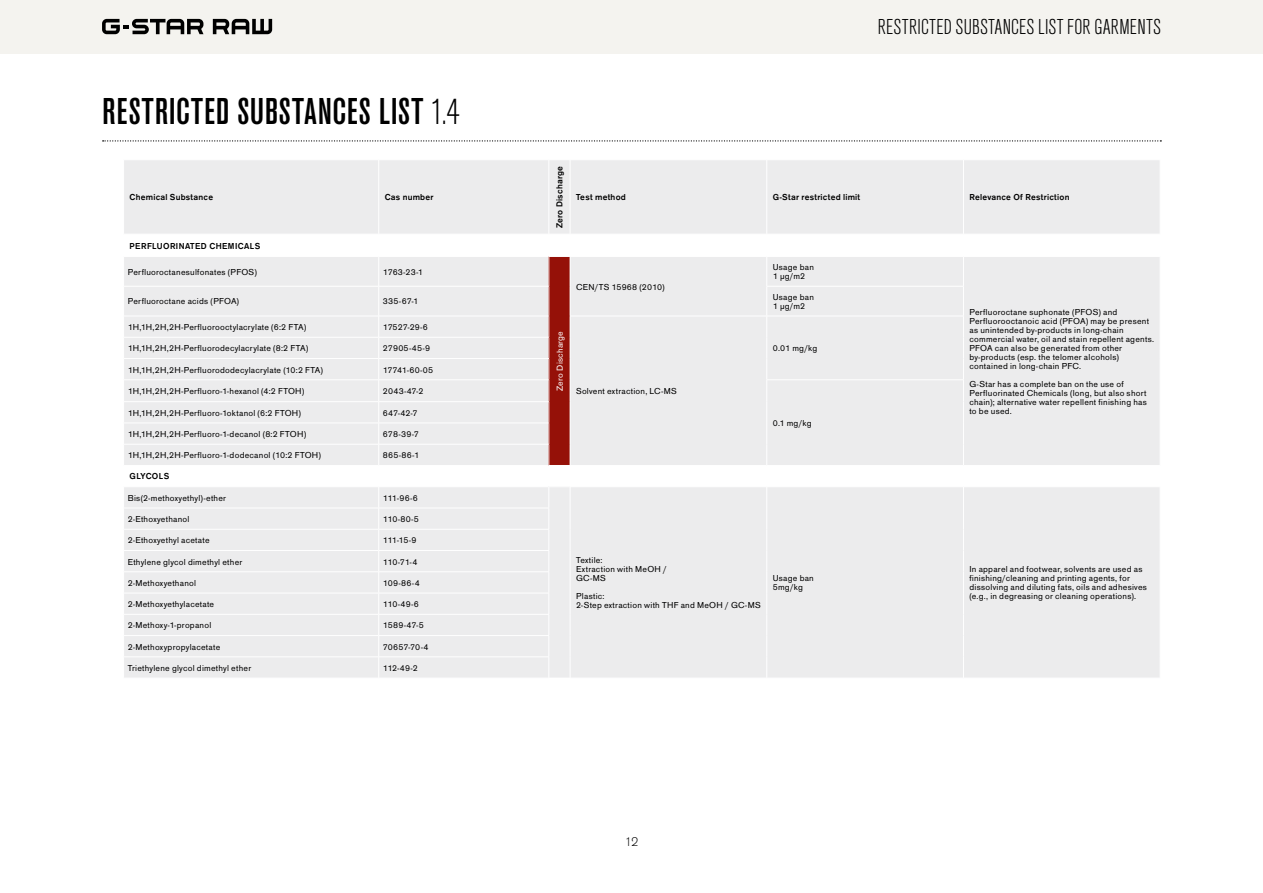
<style>
.page{position:relative;width:1263px;height:893px;background:#fff}
.page>*{position:absolute;margin:0;border:0;box-sizing:border-box;transform-origin:0 0}
.t1{font:condensed 39px "G Star";letter-spacing:.015em;color:#000}
.t2{font:300 condensed 22.5px "Gstar";letter-spacing:.025em;color:#000}
.t3{font:300 13.5px "G Star";color:#000}
.t4{font:9px/9px "G Star";letter-spacing:.025em;color:#000}
.t5{font:500 9px "G Star";letter-spacing:.025em;color:#000}
.t6{font:500 9px "G Star";letter-spacing:.045em;color:#000}
.t7{font:9px "G Star";letter-spacing:.025em;color:#fff}
.t8{font:9px "G Star";letter-spacing:-.02em;color:#000}
.s1{font-family:"Gstar";font-weight:300}
</style>
<div class="page">
<svg style="left:103px;top:140px;width:1058px;height:2px"></svg>
<div style="left:124px;top:160px;width:1036px;height:74px;background:#ececed"></div>
<hr style="left:378px;top:160px;width:1px;height:74px;background:#fff">
<hr style="left:549px;top:160px;width:1px;height:74px;background:#fff">
<hr style="left:570px;top:160px;width:1px;height:74px;background:#fff">
<hr style="left:766px;top:160px;width:1px;height:74px;background:#fff">
<hr style="left:963px;top:160px;width:1px;height:74px;background:#fff">
<div style="left:124px;top:257px;width:1036px;height:421px;background:#ececed"></div>
<div style="left:549px;top:256px;width:21px;height:209px;background:#951108"></div>
<hr style="left:124px;top:465px;width:255px;height:1px;background:#fff">
<hr style="left:379px;top:465px;width:170px;height:1px;background:#fff">
<hr style="left:570px;top:316px;width:197px;height:1px;background:#fff">
<hr style="left:570px;top:465px;width:197px;height:1px;background:#fff">
<hr style="left:766px;top:286px;width:198px;height:1px;background:#fff">
<hr style="left:767px;top:316px;width:197px;height:1px;background:#fff">
<hr style="left:766px;top:379px;width:198px;height:1px;background:#fff">
<hr style="left:767px;top:465px;width:196px;height:1px;background:#fff">
<hr style="left:963px;top:465px;width:197px;height:1px;background:#fff">
<hr style="left:124px;top:286px;width:255px;height:1px;background:#fff">
<hr style="left:124px;top:316px;width:255px;height:1px;background:#fff">
<hr style="left:124px;top:337px;width:255px;height:1px;background:#fff">
<hr style="left:124px;top:358px;width:255px;height:1px;background:#fff">
<hr style="left:124px;top:379px;width:255px;height:1px;background:#fff">
<hr style="left:124px;top:401px;width:255px;height:1px;background:#fff">
<hr style="left:124px;top:423px;width:255px;height:1px;background:#fff">
<hr style="left:124px;top:444px;width:255px;height:1px;background:#fff">
<hr style="left:124px;top:486px;width:255px;height:1px;background:#fff">
<hr style="left:124px;top:508px;width:255px;height:1px;background:#fff">
<hr style="left:124px;top:529px;width:255px;height:1px;background:#fff">
<hr style="left:124px;top:550px;width:255px;height:1px;background:#fff">
<hr style="left:124px;top:571px;width:255px;height:1px;background:#fff">
<hr style="left:124px;top:593px;width:255px;height:1px;background:#fff">
<hr style="left:124px;top:614px;width:255px;height:1px;background:#fff">
<hr style="left:124px;top:635px;width:255px;height:1px;background:#fff">
<hr style="left:124px;top:657px;width:255px;height:1px;background:#fff">
<svg style="left:378px;top:257px;width:1px;height:29px"></svg>
<hr style="left:379px;top:286px;width:170px;height:1px;background:#fff">
<hr style="left:378px;top:286px;width:1px;height:30px;background:#fff">
<hr style="left:379px;top:316px;width:170px;height:1px;background:#fff">
<hr style="left:379px;top:337px;width:170px;height:1px;background:#fff">
<hr style="left:379px;top:358px;width:170px;height:1px;background:#fff">
<hr style="left:379px;top:379px;width:170px;height:1px;background:#fff">
<hr style="left:379px;top:401px;width:170px;height:1px;background:#fff">
<hr style="left:379px;top:423px;width:170px;height:1px;background:#fff">
<hr style="left:379px;top:444px;width:170px;height:1px;background:#fff">
<svg style="left:378px;top:317px;width:1px;height:148px"></svg>
<hr style="left:379px;top:486px;width:170px;height:1px;background:#fff">
<hr style="left:379px;top:508px;width:170px;height:1px;background:#fff">
<hr style="left:379px;top:529px;width:170px;height:1px;background:#fff">
<hr style="left:379px;top:550px;width:170px;height:1px;background:#fff">
<hr style="left:379px;top:571px;width:170px;height:1px;background:#fff">
<hr style="left:379px;top:593px;width:170px;height:1px;background:#fff">
<hr style="left:379px;top:614px;width:170px;height:1px;background:#fff">
<hr style="left:379px;top:635px;width:170px;height:1px;background:#fff">
<hr style="left:379px;top:657px;width:170px;height:1px;background:#fff">
<svg style="left:378px;top:487px;width:1px;height:191px"></svg>
<hr style="left:549px;top:286px;width:1px;height:30px;background:#fff">
<svg style="left:549px;top:256px;width:22px;height:30px"></svg>
<hr style="left:570px;top:286px;width:1px;height:30px;background:#fff">
<svg style="left:549px;top:316px;width:22px;height:150px"></svg>
<hr style="left:570px;top:486px;width:197px;height:1px;background:#fff">
<div style="left:549px;top:486px;width:22px;height:192px;background:#ececed"></div>
<svg style="left:766px;top:257px;width:1px;height:29px"></svg>
<hr style="left:766px;top:286px;width:1px;height:30px;background:#fff">
<svg style="left:766px;top:317px;width:1px;height:148px"></svg>
<hr style="left:767px;top:486px;width:196px;height:1px;background:#fff">
<svg style="left:766px;top:487px;width:1px;height:191px"></svg>
<svg style="left:963px;top:257px;width:1px;height:29px"></svg>
<hr style="left:963px;top:286px;width:1px;height:30px;background:#fff">
<svg style="left:963px;top:317px;width:1px;height:148px"></svg>
<hr style="left:963px;top:486px;width:197px;height:1px;background:#fff">
<svg style="left:963px;top:487px;width:1px;height:191px"></svg>
<div style="left:0;top:0;width:1263px;height:53px;background:#f4f3ef"></div>
<svg style="left:213px;top:19px;width:59px;height:15px"></svg>
<svg style="left:102px;top:19px;width:101px;height:15px"></svg>
<h1 class="t1" style="left:102px;top:84px;width:359px">RESTRICTED SUBSTANCES LIST <span class="s1">1.4</span></h1>
<p class="t5" style="left:130px;top:190px;width:85px">Chemical Substance</p>
<p class="t5" style="left:385px;top:190px;width:50px">Cas number</p>
<p class="t6" style="left:130px;top:239px;width:132px">PERFLUORINATED CHEMICALS</p>
<p class="t4" style="left:128px;top:267px;width:131px">Perfluoroctanesulfonates (PFOS)</p>
<p class="t4" style="left:383px;top:267px;width:41px">1763-23-1</p>
<h2 class="t2" style="left:878px;top:11px;width:284px">RESTRICTED SUBSTANCES LIST FOR GARMENTS</h2>
<p class="t5" style="left:553px;top:228px;width:63px;rotate:-90deg">Zero Discharge</p>
<p class="t5" style="left:576px;top:190px;width:51px">Test method</p>
<p class="t5" style="left:773px;top:190px;width:89px">G-Star restricted limit</p>
<p class="t5" style="left:969px;top:190px;width:102px">Relevance Of Restriction</p>
<p class="t4" style="left:576px;top:281px;width:90px">CEN/TS 15968 (2010)</p>
<p class="t4" style="left:773px;top:262px;width:43px">Usage ban<br>1 µg/m2</p>
<p class="t4" style="left:128px;top:296px;width:113px">Perfluoroctane acids (PFOA)</p>
<p class="t4" style="left:383px;top:296px;width:37px">335-67-1</p>
<p class="t4" style="left:773px;top:292px;width:43px">Usage ban<br>1 µg/m2</p>
<p class="t4" style="left:128px;top:322px;width:180px">1H,1H,2H,2H-Perfluorooctylacrylate (6:2 FTA)</p>
<p class="t4" style="left:383px;top:322px;width:47px">17527-29-6</p>
<p class="t7" style="left:553px;top:391px;width:62px;rotate:-90deg">Zero Discharge</p>
<p class="t4" style="left:128px;top:343px;width:182px">1H,1H,2H,2H-Perfluorodecylacrylate (8:2 FTA)</p>
<p class="t4" style="left:383px;top:343px;width:49px">27905-45-9</p>
<p class="t4" style="left:773px;top:343px;width:46px">0.01 mg/kg</p>
<p class="t4" style="left:128px;top:364px;width:197px">1H,1H,2H,2H-Perfluorododecylacrylate (10:2 FTA)</p>
<p class="t8" style="left:383px;top:363px;width:52px">17741-60-05</p>
<p class="t4" style="left:128px;top:386px;width:178px">1H,1H,2H,2H-Perfluoro-1-hexanol (4:2 FTOH)</p>
<p class="t4" style="left:383px;top:386px;width:42px">2043-47-2</p>
<p class="t4" style="left:773px;top:418px;width:40px">0.1 mg/kg</p>
<p class="t4" style="left:576px;top:386px;width:102px">Solvent extraction, LC-MS</p>
<p class="t4" style="left:128px;top:407px;width:175px">1H,1H,2H,2H-Perfluoro-1oktanol (6:2 FTOH)</p>
<p class="t4" style="left:383px;top:407px;width:36px">647-42-7</p>
<p class="t4" style="left:128px;top:429px;width:180px">1H,1H,2H,2H-Perfluoro-1-decanol (8:2 FTOH)</p>
<p class="t4" style="left:383px;top:429px;width:37px">678-39-7</p>
<p class="t4" style="left:128px;top:450px;width:195px">1H,1H,2H,2H-Perfluoro-1-dodecanol (10:2 FTOH)</p>
<p class="t4" style="left:383px;top:450px;width:38px">865-86-1</p>
<p class="t6" style="left:130px;top:470px;width:41px">GLYCOLS</p>
<p class="t4" style="left:128px;top:493px;width:100px">Bis(2-methoxyethyl)-ether</p>
<p class="t4" style="left:383px;top:493px;width:36px">111-96-6</p>
<p class="t4" style="left:969px;top:307px;width:186px">Perfluoroctane suphonate (PFOS) and Perfluorooctanoic acid (PFOA) may be present as unintended by-products in long-chain commercial water, oil and stain repellent agents.<br>PFOA can also be generated from other by-products (esp. the telomer alcohols) contained in long-chain PFC.</p>
<p class="t4" style="left:969px;top:379px;width:179px">G-Star has a complete ban on the use of Perfluorinated Chemicals (long, but also short chain); alternative water repellent finishing has to be used.</p>
<p class="t4" style="left:128px;top:514px;width:63px">2-Ethoxyethanol</p>
<p class="t4" style="left:383px;top:514px;width:38px">110-80-5</p>
<p class="t4" style="left:128px;top:535px;width:83px">2-Ethoxyethyl acetate</p>
<p class="t4" style="left:383px;top:535px;width:35px">111-15-9</p>
<p class="t4" style="left:128px;top:556px;width:116px">Ethylene glycol dimethyl ether</p>
<p class="t4" style="left:383px;top:556px;width:36px">110-71-4</p>
<p class="t4" style="left:128px;top:578px;width:70px">2-Methoxyethanol</p>
<p class="t4" style="left:383px;top:578px;width:38px">109-86-4</p>
<p class="t4" style="left:128px;top:599px;width:88px">2-Methoxyethylacetate</p>
<p class="t4" style="left:383px;top:599px;width:37px">110-49-6</p>
<p class="t4" style="left:128px;top:620px;width:85px">2-Methoxy-1-propanol</p>
<p class="t4" style="left:383px;top:620px;width:42px">1589-47-5</p>
<p class="t4" style="left:128px;top:641px;width:94px">2-Methoxypropylacetate</p>
<p class="t4" style="left:383px;top:641px;width:47px">70657-70-4</p>
<p class="t4" style="left:128px;top:663px;width:125px">Triethylene glycol dimethyl ether</p>
<p class="t4" style="left:383px;top:663px;width:36px">112-49-2</p>
<p class="t4" style="left:576px;top:555px;width:92px">Textile:<br>Extraction with MeOH /<br>GC-MS</p>
<p class="t4" style="left:576px;top:591px;width:186px">Plastic:<br>2-Step extraction with THF and MeOH / GC-MS</p>
<p class="t4" style="left:773px;top:573px;width:43px">Usage ban<br>5mg/kg</p>
<p class="t4" style="left:969px;top:564px;width:179px">In apparel and footwear, solvents are used as finishing/cleaning and printing agents, for dissolving and diluting fats, oils and adhesives (e.g., in degreasing or cleaning operations).</p>
<h3 class="t3" style="left:624px;top:832px;width:16px">12</h3>
</div>
